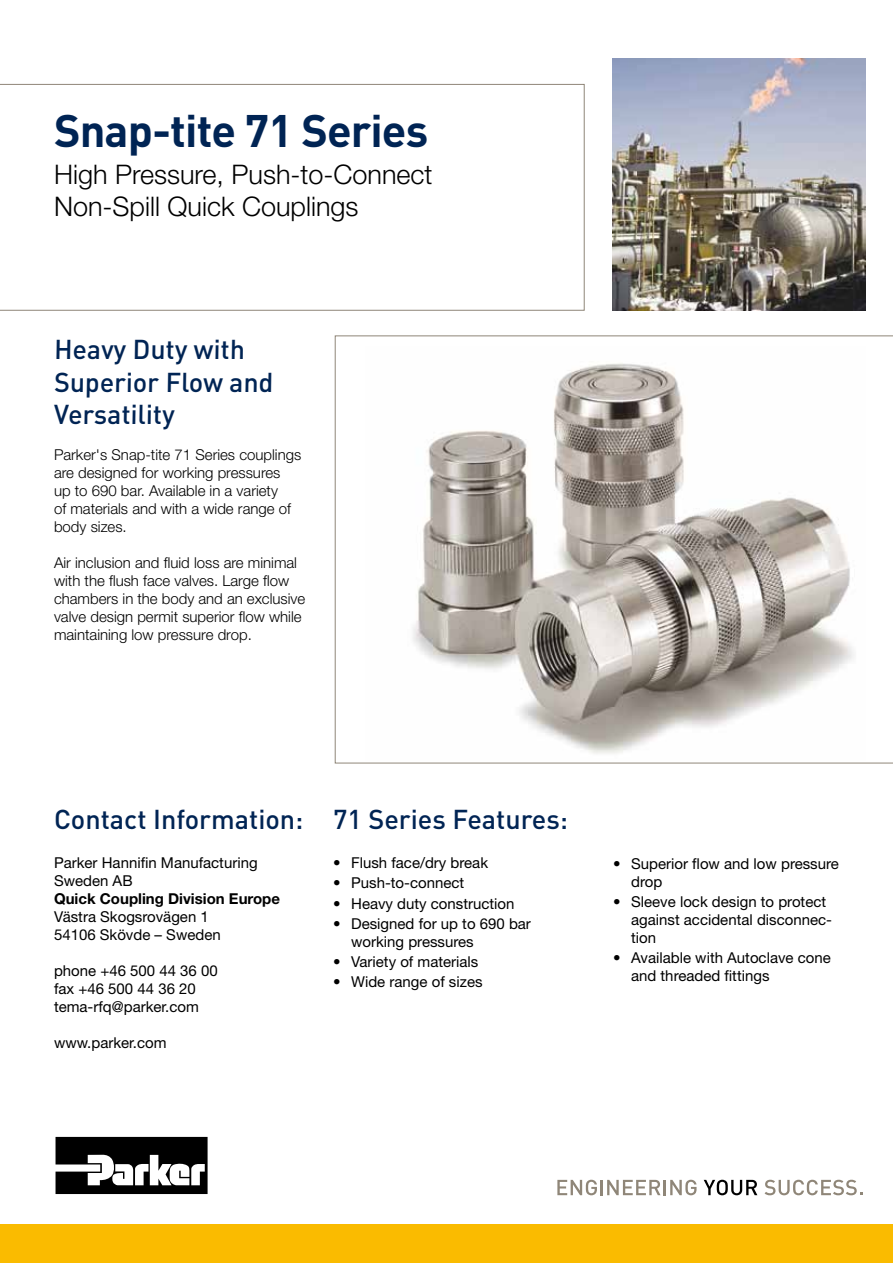
<style>
.page{position:relative;width:893px;height:1263px;background:#fff}
.page>*{position:absolute;margin:0;border:0;box-sizing:border-box;transform-origin:0 0}
.t1{font:700 45px "DINOT";letter-spacing:-.02em;color:#002454}
.t2{font:500 27px/32.4px "DINOT";color:#002454}
.t3{font:300 27px/32.4px "Helvetica Neue LT Std";color:#000}
.t4{font:15px/18px "Helvetica Neue LT Std";color:#000}
.t5{font:300 15px/18px "Helvetica Neue LT Std";color:#000}
.t6{font:700 15px "Helvetica Neue LT Std";color:#000}
</style>
<div class="page">
<svg style="left:0;top:84px;width:585px;height:227px"></svg>
<svg style="left:56px;top:1137px;width:152px;height:57px"></svg>
<div style="left:0;top:1225px;width:893px;height:38px;background:#fabb00"></div>
<svg style="left:557px;top:1180px;width:140px;height:15px"></svg>
<svg style="left:704px;top:1180px;width:53px;height:15px"></svg>
<svg style="left:765px;top:1180px;width:97px;height:15px"></svg>
<svg style="left:335px;top:335px;width:558px;height:428px"></svg>
<img style="left:366px;top:347px;width:499px;height:414px">
<img style="left:613px;top:58px;width:252px;height:253px">
<h1 class="t1" style="left:54px;top:100px;width:376px">Snap-tite 71 Series</h1>
<h2 class="t3" style="left:54px;top:157px;width:380px">High Pressure, Push-to-Connect<br>Non-Spill Quick Couplings</h2>
<h2 class="t2" style="left:54px;top:332px;width:222px">Heavy Duty with<br>Superior Flow and<br>Versatility</h2>
<p class="t5" style="left:54px;top:445px;width:249px">Parker's Snap-tite 71 Series couplings are designed for working pressures<br>up to 690 bar. Available in a variety<br>of materials and with a wide range of body sizes.</p>
<p class="t5" style="left:54px;top:553px;width:253px">Air inclusion and fluid loss are minimal with the flush face valves. Large flow chambers in the body and an exclusive valve design permit superior flow while maintaining low pressure drop.</p>
<h2 class="t2" style="left:54px;top:801px;width:251px">Contact Information:</h2>
<p class="t4" style="left:54px;top:854px;width:205px">Parker Hannifin Manufacturing<br>Sweden AB</p>
<p class="t6" style="left:54px;top:889px;width:228px">Quick Coupling Division Europe</p>
<p class="t4" style="left:54px;top:908px;width:168px">Västra Skogsrovägen 1<br>54106 Skövde – Sweden</p>
<p class="t4" style="left:54px;top:962px;width:165px">phone +46 500 44 36 00 fax +46 500 44 36 20 tema-rfq@parker.com</p>
<p class="t4" style="left:54px;top:1034px;width:114px">www.parker.com</p>
<h2 class="t2" style="left:333px;top:801px;width:236px">71 Series Features:</h2>
<p class="t4" style="left:333px;top:854px;width:156px">• Flush face/dry break</p>
<p class="t4" style="left:333px;top:874px;width:133px">• Push-to-connect</p>
<p class="t4" style="left:333px;top:894px;width:183px">• Heavy duty construction</p>
<p class="t4" style="left:351px;top:914px;width:181px;text-indent:-18px">• Designed for up to 690 bar working pressures</p>
<p class="t4" style="left:333px;top:952px;width:147px">• Variety of materials</p>
<p class="t4" style="left:333px;top:972px;width:151px">• Wide range of sizes</p>
<p class="t4" style="left:631px;top:854px;width:209px;text-indent:-18px">• Superior flow and low pressure drop</p>
<p class="t4" style="left:631px;top:892px;width:202px;text-indent:-18px">• Sleeve lock design to protect against accidental disconnec&shy;tion</p>
<p class="t4" style="left:631px;top:948px;width:201px;text-indent:-18px">• Available with Autoclave cone and threaded fittings</p>
</div>
